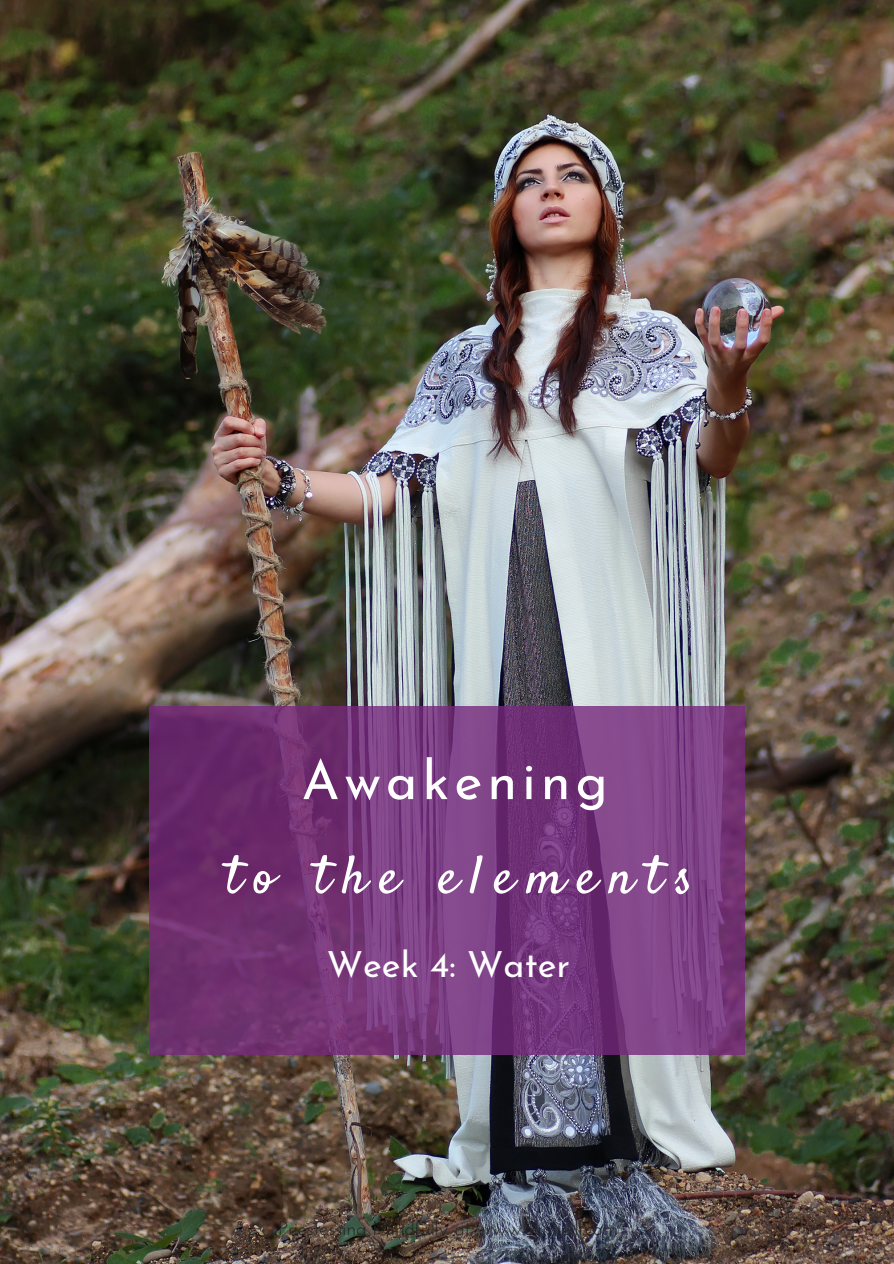
<style>
.page{position:relative;width:894px;height:1264px;background:#fff}
.page>*{position:absolute;margin:0;border:0;box-sizing:border-box;transform-origin:0 0}
.t1{font:54px "Satisfy";letter-spacing:.22em;color:#fff}
.t2{font:54px "Josefin Sans";letter-spacing:.09em;color:#fff}
.t3{font:36px "Josefin Sans";color:#fff}
.t4{font:19.8px "Josefin Sans";color:#222}
</style>
<div class="page">
<img style="left:0;top:0;width:893px;height:1263px">
<svg style="left:149px;top:706px;width:595px;height:348px;background:#75377a"></svg>
<h1 class="t2" style="left:301px;top:758px;width:308px">Awakening</h1>
<h1 class="t1" style="left:225px;top:842px;width:469px">to the elements</h1>
<h2 class="t3" style="left:327px;top:950px;width:244px">Week 4: Water</h2>
<p class="t4" style="left:278px;top:1220px;width:341px">Priestessing Mindfully at www.elinhejll.com</p>
</div>
